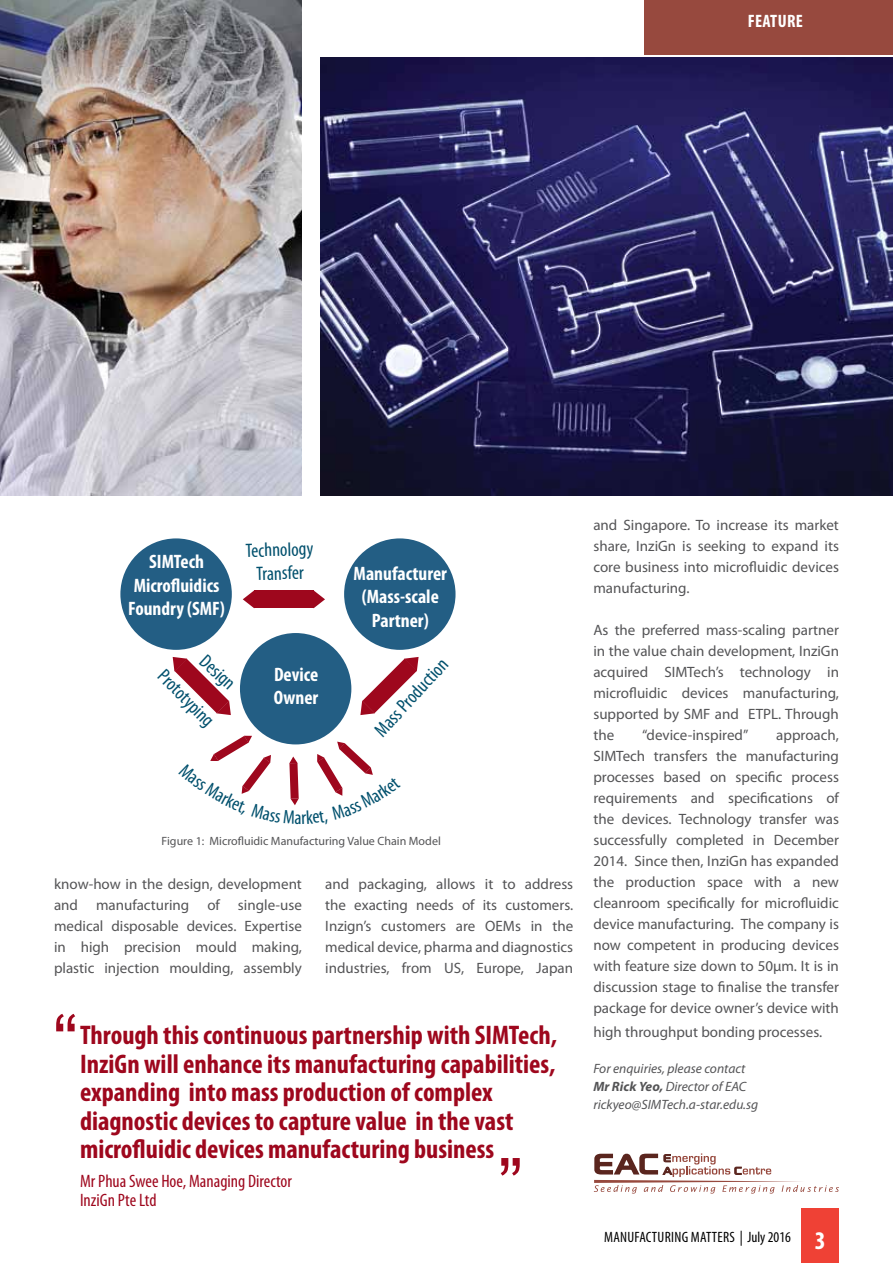
<style>
.page{position:relative;width:893px;height:1263px;background:#fff}
.page>*{position:absolute;margin:0;border:0;box-sizing:border-box;transform-origin:0 0}
.t1{font:700 condensed 27px/28.5px "Myriad Pro";color:#9e071d}
.t2{font:700 condensed 19.5px/23.4px "Myriad Pro";color:#fff;text-align:center}
.t3{font:condensed 19.5px/23.4px "Myriad Pro";color:#00506d;text-align:center}
.t4{font:condensed 18px/19.5px "Myriad Pro";color:#9e071d}
.t5{font:700 condensed 18px "Myriad Pro";letter-spacing:.02em;color:#fff}
.t6{font:15px/21px "Myriad Pro";color:#545456;text-align:justify}
.t7{font:condensed 15px "Myriad Pro";letter-spacing:.015em;color:#000}
.t8{font:italic 13.5px/18px "Myriad Pro";color:#545456}
.t9{font:12px "Myriad Pro";color:#545456}
.s1{font-weight:700}
.s2{font-weight:700;font-size:25.5px;color:#fff}
</style>
<div class="page">
<div style="left:801px;top:1209px;width:38px;height:54px;background:#ef4135"></div>
<div style="left:645px;top:0;width:248px;height:54px;background:#97493e"></div>
<img style="left:0;top:0;width:302px;height:495px">
<img style="left:320px;top:58px;width:573px;height:437px">
<svg style="left:56px;top:1014px;width:19px;height:17px"></svg>
<svg style="left:501px;top:1158px;width:19px;height:17px"></svg>
<svg style="left:593px;top:1153px;width:246px;height:40px"></svg>
<div style="left:120px;top:538px;width:112px;height:112px;background:#235e84;border-radius:50%"></div>
<div style="left:240px;top:633px;width:111px;height:111px;background:#235e84;border-radius:50%"></div>
<div style="left:344px;top:538px;width:111px;height:112px;background:#235e84;border-radius:50%"></div>
<div style="left:254px;top:591px;width:60px;height:17px;background:#9e071d"></div>
<svg style="left:243px;top:590px;width:11px;height:18px"></svg>
<svg style="left:313px;top:590px;width:12px;height:18px"></svg>
<svg style="left:173px;top:657px;width:58px;height:58px"></svg>
<svg style="left:360px;top:657px;width:59px;height:58px"></svg>
<svg style="left:210px;top:736px;width:163px;height:69px"></svg>
<p class="t5" style="left:748px;top:10px;width:57px">FEATURE</p>
<h2 class="t2" style="left:128px;top:550px;width:98px">SIMTech<br>Microfluidics<br>Foundry (SMF)</h2>
<h2 class="t3" style="left:245px;top:539px;width:69px;rotate:-2deg">Technology<br>Transfer</h2>
<h2 class="t3" style="left:211px;top:650px;width:42px;rotate:43deg">Design</h2>
<h2 class="t3" style="left:169px;top:664px;width:73px;rotate:45deg">Prototyping</h2>
<h2 class="t2" style="left:274px;top:662px;width:46px;text-align:left">Device<br>Owner</h2>
<h2 class="t2" style="left:354px;top:561px;width:95px">Manufacturer (Mass-scale<br>Partner)</h2>
<h2 class="t3" style="left:369px;top:725px;width:100px;rotate:-47deg">Mass Production</h2>
<h2 class="t3" style="left:295px;top:805px;width:9px">a</h2>
<p class="t9" style="left:162px;top:834px;width:281px">Figure 1: Microfluidic Manufacturing Value Chain Model</p>
<p class="t6" style="left:54px;top:873px;width:249px">know-how in the design, development and manufacturing of single-use medical disposable devices. Expertise in high precision mould making, plastic injection moulding, assembly</p>
<p class="t6" style="left:325px;top:873px;width:249px">and packaging, allows it to address the exacting needs of its customers.<br>Inzign’s customers are OEMs in the medical device, pharma and diagnostics industries, from US, Europe, Japan</p>
<p class="t1" style="left:80px;top:1020px;width:478px">Through this continuous partnership with SIMTech, InziGn will enhance its manufacturing capabilities, expanding into mass production of complex diagnostic devices to capture value in the vast microfluidic devices manufacturing business</p>
<p class="t4" style="left:80px;top:1171px;width:213px">Mr Phua Swee Hoe, Managing Director<br>InziGn Pte Ltd</p>
<p class="t6" style="left:593px;top:514px;width:247px">and Singapore. To increase its market share, InziGn is seeking to expand its core business into microfluidic devices manufacturing.</p>
<p class="t6" style="left:593px;top:619px;width:247px">As the preferred mass-scaling partner in the value chain development, InziGn acquired SIMTech’s technology in microfluidic devices manufacturing, supported by SMF and ETPL. Through the</p>
<p class="t6" style="left:593px;top:724px;width:247px;text-indent:183px">approach, SIMTech transfers the manufacturing processes based on specific process requirements and specifications of the devices. Technology transfer was successfully completed in December 2014. Since then, InziGn has expanded the production space with a new cleanroom specifically for microfluidic device manufacturing. The company is now competent in producing devices with feature size down to 50µm. It is in discussion stage to finalise the transfer package for device owner’s device with</p>
<p class="t6" style="left:593px;top:1021px;width:230px">high throughput bonding processes.</p>
<p class="t8" style="left:593px;top:1059px;width:166px">For enquiries, please contact<br><span class="s1">Mr Rick Yeo,</span> Director of EAC rickyeo@SIMTech.a-star.edu.sg</p>
<p class="t6" style="left:642px;top:724px;width:108px">“device-inspired”</p>
<p class="t7" style="left:604px;top:1227px;width:223px">MANUFACTURING Matters | July 2016 <span class="s2">3</span></p>
</div>
